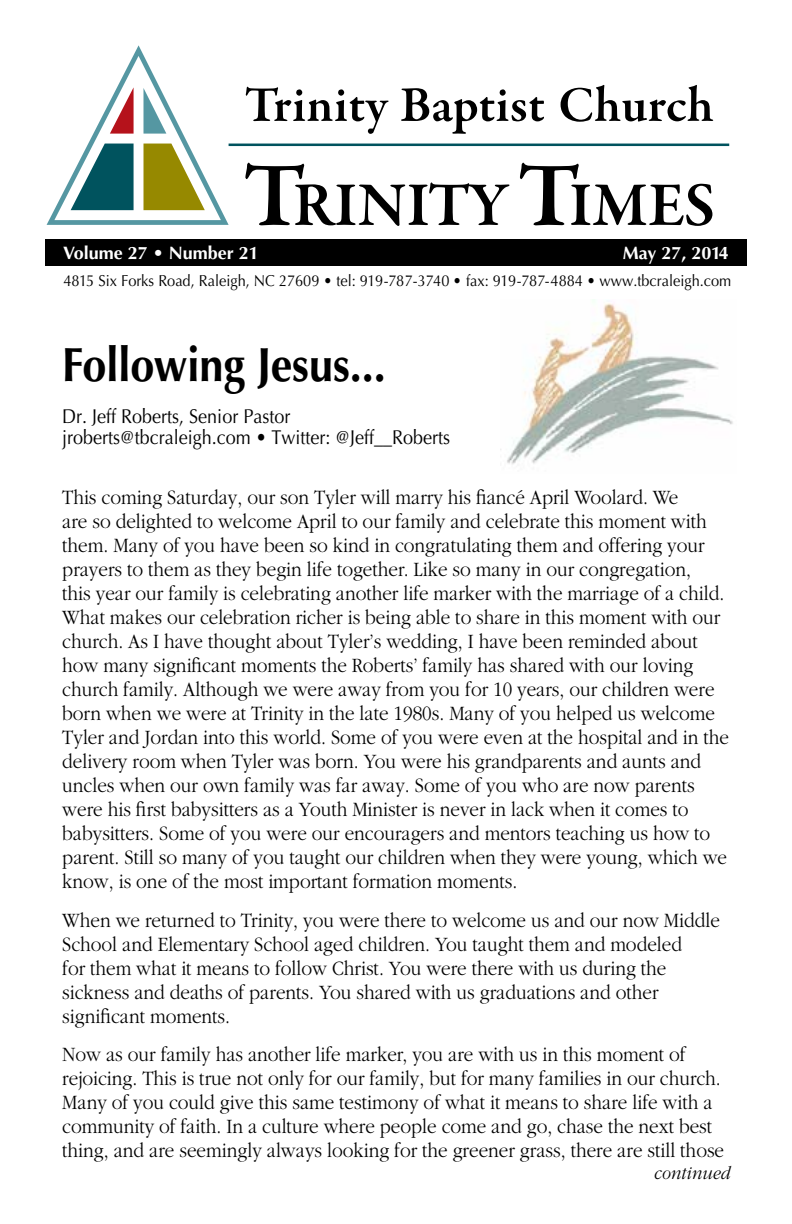
<style>
.page{position:relative;width:792px;height:1224px;background:#fff}
.page>*{position:absolute;margin:0;border:0;box-sizing:border-box;transform-origin:0 0}
.t1{font:700 48px "Optima";color:#000;scale:.9 1}
.t2{font:300 21.2px/24px "Garamond";color:#000;scale:.9 1}
.t3{font:20px/21px "Optima";color:#000;scale:.9 1}
.t4{font:italic 300 19px "Garamond";color:#000;scale:.92 1}
.t5{font:700 18px "Optima";color:#fff}
.t6{font:15.8px "Optima";color:#000;scale:.92 1}
</style>
<div class="page">
<hr style="left:229px;top:144px;width:500px;height:2px;background:#00535e">
<svg style="left:246px;top:87px;width:143px;height:47px"></svg>
<svg style="left:401px;top:88px;width:143px;height:46px"></svg>
<svg style="left:561px;top:85px;width:152px;height:37px"></svg>
<svg style="left:245px;top:163px;width:264px;height:63px"></svg>
<svg style="left:520px;top:163px;width:192px;height:63px"></svg>
<svg style="left:47px;top:45px;width:182px;height:180px"></svg>
<div style="left:45px;top:239px;width:702px;height:27px;background:#000"></div>
<img style="left:500px;top:299px;width:233px;height:166px">
<p class="t5" style="left:63px;top:242px;width:197px">Volume 27 • Number 21</p>
<p class="t5" style="left:623px;top:242px;width:108px">May 27, 2014</p>
<p class="t6" style="left:63px;top:271px;width:728px">4815 Six Forks Road, Raleigh, NC 27609 • tel: 919-787-3740 • fax: 919-787-4884 • www.tbcraleigh.com</p>
<h1 class="t1" style="left:62px;top:336px;width:361px">Following Jesus...</h1>
<p class="t3" style="left:62px;top:406px;width:432px">Dr. Jeff Roberts, Senior Pastor jroberts@tbcraleigh.com • Twitter: @Jeff__Roberts</p>
<p class="t2" style="left:62px;top:486px;width:742px">This coming Saturday, our son Tyler will marry his fiancé April Woolard. We<br>are so delighted to welcome April to our family and celebrate this moment with them. Many of you have been so kind in congratulating them and offering your prayers to them as they begin life together. Like so many in our congregation,<br>this year our family is celebrating another life marker with the marriage of a child.<br>What makes our celebration richer is being able to share in this moment with our church. As I have thought about Tyler’s wedding, I have been reminded about how many significant moments the Roberts’ family has shared with our loving church family. Although we were away from you for 10 years, our children were born when we were at Trinity in the late 1980s. Many of you helped us welcome Tyler and Jordan into this world. Some of you were even at the hospital and in the delivery room when Tyler was born. You were his grandparents and aunts and uncles when our own family was far away. Some of you who are now parents were his first babysitters as a Youth Minister is never in lack when it comes to babysitters. Some of you were our encouragers and mentors teaching us how to parent. Still so many of you taught our children when they were young, which we know, is one of the most important formation moments.</p>
<p class="t2" style="left:62px;top:908px;width:732px">When we returned to Trinity, you were there to welcome us and our now Middle School and Elementary School aged children. You taught them and modeled<br>for them what it means to follow Christ. You were there with us during the sickness and deaths of parents. You shared with us graduations and other significant moments.</p>
<p class="t2" style="left:62px;top:1043px;width:737px">Now as our family has another life marker, you are with us in this moment of rejoicing. This is true not only for our family, but for many families in our church.<br>Many of you could give this same testimony of what it means to share life with a community of faith. In a culture where people come and go, chase the next best thing, and are seemingly always looking for the greener grass, there are still those</p>
<p class="t4" style="left:653px;top:1163px;width:85px">continued</p>
</div>
